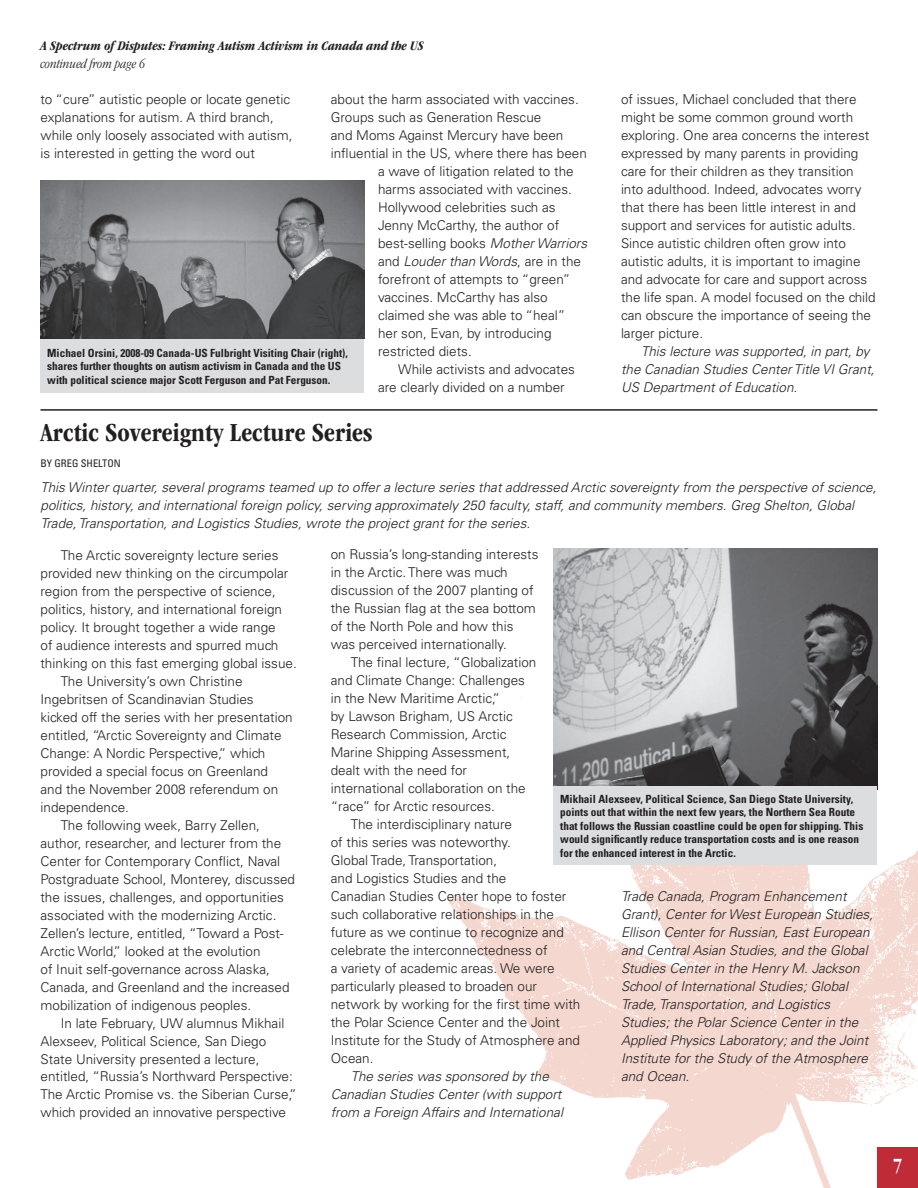
<style>
.page{position:relative;width:918px;height:1188px;background:#fff}
.page>*{position:absolute;margin:0;border:0;box-sizing:border-box;transform-origin:0 0}
.t1{font:700 condensed 27px "ITC Garamond Std";color:#231f20}
.t2{font:700 condensed 21px "ITC Garamond Std";color:#fff}
.t3{font:300 13.5px/18px "Univers LT Std";color:#231f20}
.t4{font:italic 300 13.5px/18px "Univers LT Std";color:#231f20}
.t5{font:italic 700 condensed 13.5px "ITC Garamond Std";color:#231f20}
.t6{font:italic 300 condensed 13.5px "ITC Garamond Std";color:#231f20}
.t7{font:700 condensed 11.25px/13.5px "Univers LT Std";color:#231f20}
.t8{font:condensed 10.5px "Univers LT Std";color:#231f20}
.s1{font-style:italic}
.s2{font-style:normal}
</style>
<div class="page">
<img style="left:444px;top:640px;width:474px;height:548px">
<div style="left:878px;top:1148px;width:40px;height:40px;background:#bf2b37"></div>
<img style="left:554px;top:548px;width:324px;height:239px">
<div style="left:554px;top:787px;width:324px;height:78px;background:#dcdddf"></div>
<img style="left:40px;top:181px;width:324px;height:158px">
<div style="left:40px;top:339px;width:324px;height:54px;background:#dcdddf"></div>
<hr style="left:40px;top:409px;width:838px;height:2px;background:#231f20">
<p class="t5" style="left:40px;top:38px;width:385px">A Spectrum of Disputes: Framing Autism Activism in Canada and the US</p>
<p class="t6" style="left:40px;top:56px;width:106px">continued from page 6</p>
<p class="t3" style="left:40px;top:91px;width:254px">to “cure” autistic people or locate genetic explanations for autism. A third branch, while only loosely associated with autism, is interested in getting the word out</p>
<p class="t3" style="left:331px;top:90px;width:250px">about the harm associated with vaccines.</p>
<p class="t3" style="left:331px;top:108px;width:212px">Groups such as Generation Rescue</p>
<p class="t3" style="left:331px;top:126px;width:234px">and Moms Against Mercury have been</p>
<p class="t3" style="left:331px;top:144px;width:258px">influential in the US, where there has been</p>
<p class="t3" style="left:378px;top:162px;width:197px">a wave of litigation related to the</p>
<p class="t3" style="left:378px;top:180px;width:196px">harms associated with vaccines.</p>
<p class="t3" style="left:378px;top:198px;width:179px">Hollywood celebrities such as</p>
<p class="t3" style="left:378px;top:216px;width:183px">Jenny McCarthy, the author of</p>
<p class="t3" style="left:378px;top:234px;width:211px">best-selling books <span class="s1">Mother Warriors</span></p>
<p class="t4" style="left:378px;top:253px;width:205px"><span class="s2">and</span> Louder than Words<span class="s2">, are in the</span></p>
<p class="t3" style="left:378px;top:270px;width:194px">forefront of attempts to “green”</p>
<p class="t3" style="left:378px;top:288px;width:171px">vaccines. McCarthy has also</p>
<p class="t3" style="left:378px;top:306px;width:189px">claimed she was able to “heal”</p>
<p class="t3" style="left:378px;top:324px;width:175px">her son, Evan, by introducing</p>
<p class="t3" style="left:378px;top:342px;width:95px">restricted diets.</p>
<p class="t3" style="left:398px;top:360px;width:178px">While activists and advocates</p>
<p class="t3" style="left:378px;top:378px;width:188px">are clearly divided on a number</p>
<p class="t7" style="left:47px;top:346px;width:302px">Michael Orsini, 2008-09 Canada-US Fulbright Visiting Chair (right), shares further thoughts on autism activism in Canada and the US with political science major Scott Ferguson and Pat Ferguson.</p>
<p class="t3" style="left:621px;top:91px;width:256px">of issues, Michael concluded that there might be some common ground worth exploring. One area concerns the interest expressed by many parents in providing care for their children as they transition into adulthood. Indeed, advocates worry that there has been little interest in and support and services for autistic adults.<br>Since autistic children often grow into autistic adults, it is important to imagine and advocate for care and support across the life span. A model focused on the child can obscure the importance of seeing the larger picture.</p>
<p class="t4" style="left:621px;top:343px;width:255px;text-indent:20px">This lecture was supported, in part, by the Canadian Studies Center Title VI Grant,<br>US Department of Education.</p>
<h1 class="t1" style="left:40px;top:418px;width:334px">Arctic Sovereignty Lecture Series</h1>
<p class="t8" style="left:40px;top:457px;width:82px">BY GREG SHELTON</p>
<p class="t4" style="left:40px;top:478px;width:838px">This Winter quarter, several programs teamed up to offer a lecture series that addressed Arctic sovereignty from the perspective of science, politics, history, and international foreign policy, serving approximately 250 faculty, staff, and community members. Greg Shelton, Global<br>Trade, Transportation, and Logistics Studies, wrote the project grant for the series.</p>
<p class="t3" style="left:61px;top:546px;width:219px">The Arctic sovereignty lecture series</p>
<p class="t3" style="left:40px;top:564px;width:249px">provided new thinking on the circumpolar</p>
<p class="t3" style="left:40px;top:582px;width:237px">region from the perspective of science,</p>
<p class="t3" style="left:40px;top:600px;width:243px">politics, history, and international foreign</p>
<p class="t3" style="left:40px;top:618px;width:237px">policy. It brought together a wide range</p>
<p class="t3" style="left:40px;top:636px;width:239px">of audience interests and spurred much</p>
<p class="t3" style="left:40px;top:654px;width:258px">thinking on this fast emerging global issue.</p>
<p class="t3" style="left:61px;top:672px;width:183px">The University’s own Christine</p>
<p class="t3" style="left:40px;top:690px;width:215px">Ingebritsen of Scandinavian Studies</p>
<p class="t3" style="left:40px;top:708px;width:254px">kicked off the series with her presentation</p>
<p class="t3" style="left:40px;top:726px;width:243px">entitled, “Arctic Sovereignty and Climate</p>
<p class="t3" style="left:40px;top:744px;width:226px">Change: A Nordic Perspective,” which</p>
<p class="t3" style="left:40px;top:762px;width:229px">provided a special focus on Greenland</p>
<p class="t3" style="left:40px;top:780px;width:239px">and the November 2008 referendum on</p>
<p class="t3" style="left:40px;top:798px;width:90px">independence.</p>
<p class="t3" style="left:61px;top:816px;width:201px">The following week, Barry Zellen,</p>
<p class="t3" style="left:40px;top:834px;width:242px">author, researcher, and lecturer from the</p>
<p class="t3" style="left:40px;top:852px;width:241px">Center for Contemporary Conflict, Naval</p>
<p class="t3" style="left:40px;top:870px;width:256px">Postgraduate School, Monterey, discussed</p>
<p class="t3" style="left:40px;top:888px;width:245px">the issues, challenges, and opportunities</p>
<p class="t3" style="left:40px;top:906px;width:237px">associated with the modernizing Arctic.</p>
<p class="t3" style="left:40px;top:924px;width:245px">Zellen’s lecture, entitled, “Toward a Post-</p>
<p class="t3" style="left:40px;top:942px;width:222px">Arctic World,” looked at the evolution</p>
<p class="t3" style="left:40px;top:960px;width:231px">of Inuit self-governance across Alaska,</p>
<p class="t3" style="left:40px;top:978px;width:251px">Canada, and Greenland and the increased</p>
<p class="t3" style="left:40px;top:996px;width:212px">mobilization of indigenous peoples.</p>
<p class="t3" style="left:61px;top:1014px;width:225px">In late February, UW alumnus Mikhail</p>
<p class="t3" style="left:40px;top:1032px;width:227px">Alexseev, Political Science, San Diego</p>
<p class="t3" style="left:40px;top:1050px;width:220px">State University presented a lecture,</p>
<p class="t3" style="left:40px;top:1068px;width:254px">entitled, “Russia’s Northward Perspective:</p>
<p class="t3" style="left:40px;top:1086px;width:258px">The Arctic Promise vs. the Siberian Curse,”</p>
<p class="t3" style="left:40px;top:1104px;width:247px">which provided an innovative perspective</p>
<p class="t3" style="left:331px;top:546px;width:209px">on Russia’s long-standing interests in the Arctic. There was much discussion of the 2007 planting of the Russian flag at the sea bottom of the North Pole and how this was perceived internationally.</p>
<p class="t3" style="left:351px;top:654px;width:187px">The final lecture, “Globalization</p>
<p class="t3" style="left:331px;top:672px;width:196px">and Climate Change: Challenges</p>
<p class="t3" style="left:331px;top:690px;width:171px">in the New Maritime Arctic,”</p>
<p class="t3" style="left:331px;top:708px;width:184px">by Lawson Brigham, US Arctic</p>
<p class="t3" style="left:331px;top:726px;width:177px">Research Commission, Arctic</p>
<p class="t3" style="left:331px;top:744px;width:181px">Marine Shipping Assessment,</p>
<p class="t3" style="left:331px;top:762px;width:138px">dealt with the need for</p>
<p class="t3" style="left:331px;top:780px;width:197px">international collaboration on the</p>
<p class="t3" style="left:331px;top:798px;width:166px">“race” for Arctic resources.</p>
<p class="t3" style="left:351px;top:816px;width:163px">The interdisciplinary nature</p>
<p class="t3" style="left:331px;top:834px;width:182px">of this series was noteworthy.</p>
<p class="t3" style="left:331px;top:852px;width:168px">Global Trade, Transportation,</p>
<p class="t3" style="left:331px;top:870px;width:177px">and Logistics Studies and the</p>
<p class="t3" style="left:331px;top:888px;width:237px">Canadian Studies Center hope to foster</p>
<p class="t3" style="left:331px;top:906px;width:225px">such collaborative relationships in the</p>
<p class="t3" style="left:331px;top:924px;width:235px">future as we continue to recognize and</p>
<p class="t3" style="left:331px;top:942px;width:218px">celebrate the interconnectedness of</p>
<p class="t3" style="left:331px;top:960px;width:225px">a variety of academic areas. We were</p>
<p class="t3" style="left:331px;top:978px;width:208px">particularly pleased to broaden our</p>
<p class="t3" style="left:331px;top:996px;width:251px">network by working for the first time with</p>
<p class="t3" style="left:331px;top:1014px;width:231px">the Polar Science Center and the Joint</p>
<p class="t3" style="left:331px;top:1032px;width:251px">Institute for the Study of Atmosphere and</p>
<p class="t3" style="left:331px;top:1050px;width:44px">Ocean.</p>
<p class="t4" style="left:331px;top:1068px;width:234px;text-align:center">The series was sponsored by the<br>Canadian Studies Center (with support from a Foreign Affairs and International</p>
<p class="t7" style="left:560px;top:792px;width:305px">Mikhail Alexseev, Political Science, San Diego State University, points out that within the next few years, the Northern Sea Route that follows the Russian coastline could be open for shipping. This would significantly reduce transportation costs and is one reason for the enhanced interest in the Arctic.</p>
<p class="t4" style="left:621px;top:888px;width:254px">Trade Canada, Program Enhancement Grant), Center for West European Studies, Ellison Center for Russian, East European and Central Asian Studies, and the Global Studies Center in the Henry M. Jackson School of International Studies; Global Trade, Transportation, and Logistics Studies; the Polar Science Center in the Applied Physics Laboratory; and the Joint Institute for the Study of the Atmosphere and Ocean.</p>
<h2 class="t2" style="left:893px;top:1154px;width:11px">7</h2>
</div>
